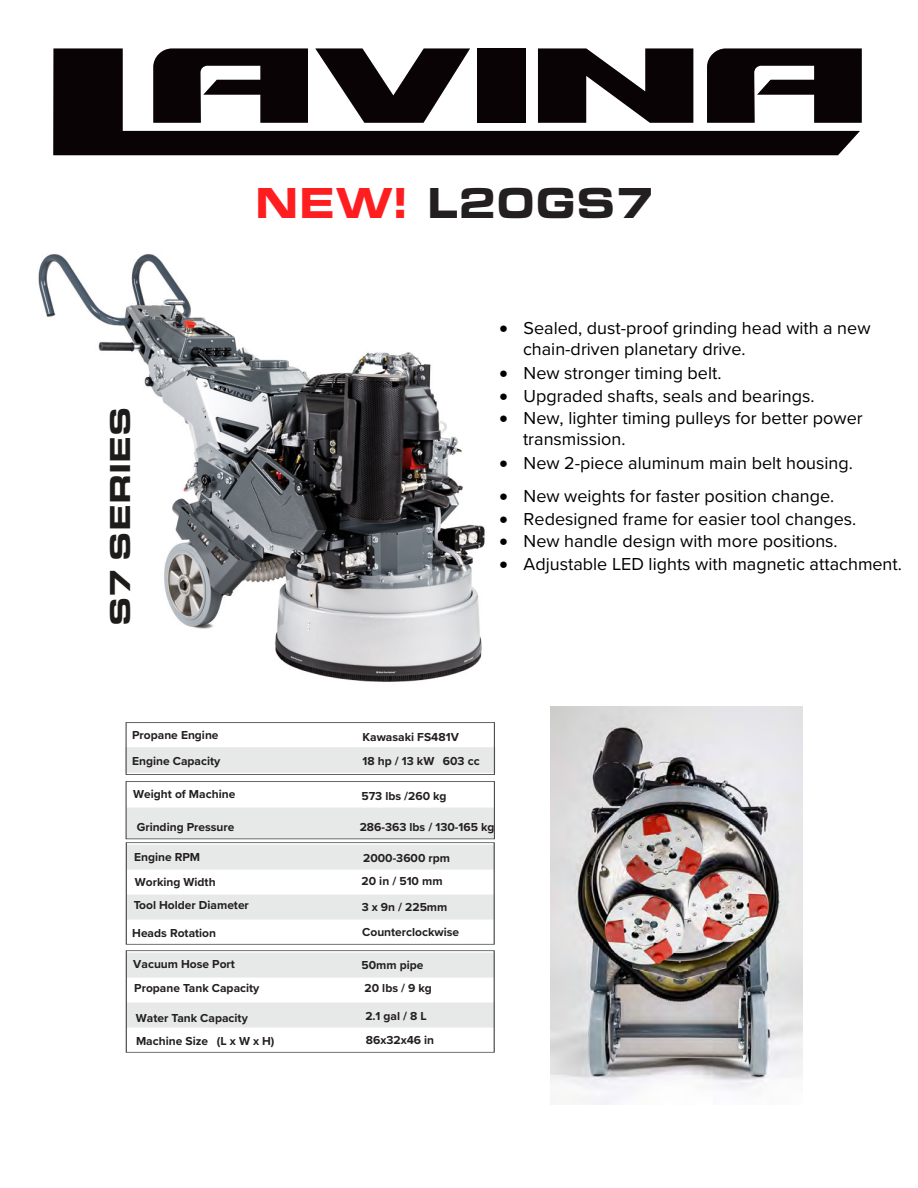
<style>
.page{position:relative;width:918px;height:1188px;background:#fff}
.page>*{position:absolute;margin:0;border:0;box-sizing:border-box;transform-origin:0 0}
.t1{font:900 45px "Eurostile Ext";color:#231f20;scale:.9 1}
.t2{font:900 30px "Eurostile Ext";color:#1d1c1b}
.t3{font:18px/20.9px "Proxima Nova";color:#000}
.t4{font:700 12px/24.9px "Proxima Nova";color:#231f20}
.s1{color:#ff1e1f}
</style>
<div class="page">
<img style="left:38px;top:254px;width:447px;height:428px">
<svg style="left:128px;top:845px;width:364px;height:75px"></svg>
<div style="left:128px;top:808px;width:365px;height:29px;background:#e7e8e8"></div>
<div style="left:125px;top:747px;width:368px;height:26px;background:#e7e8e8"></div>
<div style="left:126px;top:722px;width:369px;height:53px;border:1px solid #4d4d4f"></div>
<div style="left:126px;top:781px;width:369px;height:58px;border:1px solid #4d4d4f"></div>
<svg style="left:128px;top:953px;width:364px;height:75px"></svg>
<svg style="left:53px;top:49px;width:807px;height:106px;fill:#090305"></svg>
<svg style="left:707px;top:49px;width:155px;height:74px"></svg>
<svg style="left:153px;top:49px;width:155px;height:74px"></svg>
<svg style="left:315px;top:49px;width:155px;height:74px"></svg>
<div style="left:478px;top:49px;width:48px;height:74px;background:#090305"></div>
<svg style="left:538px;top:49px;width:155px;height:74px"></svg>
<img style="left:551px;top:706px;width:252px;height:399px">
<h2 class="t2" style="left:98px;top:626px;width:221px;rotate:-90deg">S7 SERIES</h2>
<h1 class="t1" style="left:255px;top:169px;width:445px"><span class="s1">NEW!</span> L20GS7</h1>
<p class="t3" style="left:523px;top:317px;width:349px;text-indent:-23px">• Sealed, dust-proof grinding head with a new chain-driven planetary drive.</p>
<p class="t3" style="left:500px;top:362px;width:223px">• New stronger timing belt.</p>
<p class="t3" style="left:500px;top:385px;width:317px">• Upgraded shafts, seals and bearings.</p>
<p class="t3" style="left:523px;top:406px;width:341px;text-indent:-23px">• New, lighter timing pulleys for better power transmission.</p>
<p class="t3" style="left:500px;top:451px;width:355px">• New 2-piece aluminum main belt housing.</p>
<p class="t3" style="left:500px;top:485px;width:336px">• New weights for faster position change.</p>
<p class="t3" style="left:500px;top:508px;width:358px">• Redesigned frame for easier tool changes.</p>
<p class="t3" style="left:500px;top:530px;width:340px">• New handle design with more positions.</p>
<p class="t3" style="left:500px;top:552px;width:404px">• Adjustable LED lights with magnetic attachment.</p>
<p class="t4" style="left:132px;top:722px;width:88px">Propane Engine</p>
<p class="t4" style="left:363px;top:724px;width:98px">Kawasaki FS481V</p>
<p class="t4" style="left:132px;top:748px;width:90px">Engine Capacity</p>
<p class="t4" style="left:363px;top:748px;width:119px">18 hp / 13 kW 603 cc</p>
<p class="t4" style="left:133px;top:781px;width:104px">Weight of Machine</p>
<p class="t4" style="left:361px;top:784px;width:87px">573 lbs /260 kg</p>
<p class="t4" style="left:137px;top:815px;width:99px">Grinding Pressure</p>
<p class="t4" style="left:360px;top:814px;width:136px">286-363 lbs / 130-165 kg</p>
<p class="t4" style="left:134px;top:844px;width:83px">Engine RPM<br>Working Width</p>
<p class="t4" style="left:134px;top:893px;width:117px">Tool Holder Diameter</p>
<p class="t4" style="left:362px;top:895px;width:87px">3 x 9n / 225mm</p>
<p class="t4" style="left:362px;top:846px;width:90px;line-height:23.4px">2000-3600 rpm<br>20 in / 510 mm</p>
<p class="t4" style="left:132px;top:920px;width:85px">Heads Rotation</p>
<p class="t4" style="left:362px;top:920px;width:98px">Counterclockwise</p>
<p class="t4" style="left:133px;top:951px;width:103px">Vacuum Hose Port</p>
<p class="t4" style="left:361px;top:953px;width:63px">50mm pipe</p>
<p class="t4" style="left:134px;top:975px;width:127px">Propane Tank Capacity</p>
<p class="t4" style="left:365px;top:975px;width:69px">20 lbs / 9 kg</p>
<p class="t4" style="left:136px;top:1005px;width:113px">Water Tank Capacity</p>
<p class="t4" style="left:365px;top:1004px;width:63px">2.1 gal / 8 L</p>
<p class="t4" style="left:136px;top:1028px;width:140px">Machine Size (L x W x H)</p>
<p class="t4" style="left:366px;top:1028px;width:70px">86x32x46 in</p>
</div>
